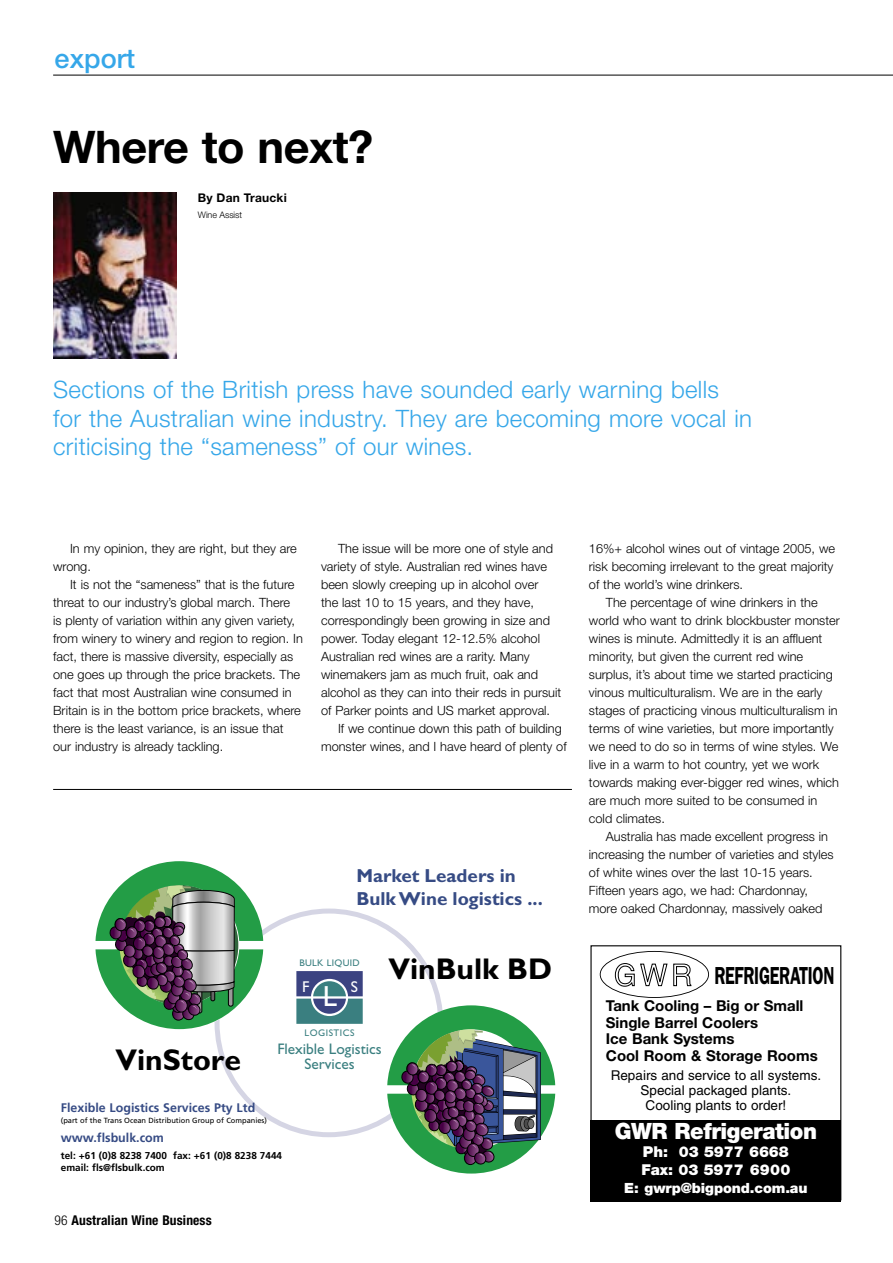
<style>
.page{position:relative;width:893px;height:1263px;background:#fff}
.page>*{position:absolute;margin:0;border:0;box-sizing:border-box;transform-origin:0 0}
.AWB_Heading_30pt{font:700 45px "Helvetica Neue";letter-spacing:-.01em;color:#000}
.t1{font:30px "Gill Sans Bold+FOZEPD";color:#000}
.t2{font:29.1px "Gill Sans+FEJDZK";color:#fff}
.t3{font:500 27px "Helvetica Neue LT Std";color:#36a7e9}
.t4{font:600 24.75px "Franklin Gothic";letter-spacing:-.02em;color:#000;scale:.68 1}
.AWB_Intros{font:300 24px/28.8px "Helvetica Neue LT Std";letter-spacing:.015em;color:#36a7e9}
.t5{font:900 22.5px "Helvetica Neue";letter-spacing:-.02em;color:#fff;scale:.96 1}
.t6{font:18.9px/22.5px "Gill Sans Bold+FOZEPD";color:#364b84}
.t7{font:15.6px "Gill Sans+FEJDZK";color:#fff}
.t8{font:15.3px/15.3px "Gill Sans+FEJDZK";color:#3a7f80;text-align:center}
.t9{font:700 15px/16.5px "Helvetica Neue";color:#000}
.t10{font:900 15px/18px "Helvetica Neue";letter-spacing:-.005em;color:#fff}
.t11{font:900 14.1px "Helvetica Neue";letter-spacing:-.005em;color:#fff}
.t12{font:13.5px/15px "Helvetica";color:#000;text-align:center}
.t13{font:700 condensed 13.5px "Helvetica Neue LT Std";letter-spacing:.01em;color:#000}
.AWB_text{font:300 12.75px/18px "Helvetica Neue LT Std";color:#000}
.t14{font:700 12.45px "Frutiger";color:#364b84}
.Author{font:700 12px "Helvetica Neue";letter-spacing:.015em;color:#000}
.t15{font:700 9.9px/12px "Frutiger";color:#000}
.t16{font:9.6px "Gill Sans+FEJDZK";letter-spacing:.04em;color:#3a7f80}
.Author-2{font:300 9px "Helvetica Neue";letter-spacing:-.01em;color:#000}
.t17{font:7.5px "Frutiger Roman+KDNQLH";color:#000}
.s1{font-weight:300}
</style>
<div class="page">
<div style="left:590px;top:1120px;width:251px;height:81px;background:#000"></div>
<div style="left:590px;top:945px;width:251px;height:255px;border:1px solid #000"></div>
<svg style="left:600px;top:951px;width:109px;height:47px"></svg>
<svg style="left:263px;top:908px;width:293px;height:266px"></svg>
<svg style="left:296px;top:971px;width:67px;height:53px"></svg>
<svg style="left:387px;top:1005px;width:168px;height:168px"></svg>
<svg style="left:95px;top:861px;width:168px;height:255px"></svg>
<hr style="left:53px;top:789px;width:519px;height:1px;background:#000">
<img style="left:53px;top:193px;width:123px;height:166px">
<hr style="left:53px;top:75px;width:840px;height:1px;background:#000">
<p class="t3" style="left:55px;top:42px;width:82px">export</p>
<p class="AWB_Heading_30pt" style="left:53px;top:119px;width:322px">Where to next?</p>
<p class="Author" style="left:198px;top:190px;width:91px">By Dan Traucki</p>
<p class="Author-2" style="left:198px;top:210px;width:46px">Wine Assist</p>
<p class="AWB_Intros" style="left:53px;top:374px;width:700px">Sections of the British press have sounded early warning bells for the Australian wine industry. They are becoming more vocal in criticising the “sameness” of our wines.</p>
<p class="AWB_text" style="left:53px;top:539px;width:245px;text-indent:17px">In my opinion, they are right, but they are wrong.</p>
<p class="AWB_text" style="left:53px;top:575px;width:251px;text-indent:17px">It is not the “sameness” that is the future threat to our industry’s global march. There<br>is plenty of variation within any given variety, from winery to winery and region to region. In fact, there is massive diversity, especially as one goes up through the price brackets. The fact that most Australian wine consumed in Britain is in the bottom price brackets, where there is the least variance, is an issue that our industry is already tackling.</p>
<p class="AWB_text" style="left:321px;top:539px;width:242px;text-indent:17px">The issue will be more one of style and variety of style. Australian red wines have been slowly creeping up in alcohol over<br>the last 10 to 15 years, and they have, correspondingly been growing in size and power. Today elegant 12-12.5% alcohol Australian red wines are a rarity. Many winemakers jam as much fruit, oak and alcohol as they can into their reds in pursuit of Parker points and US market approval.</p>
<p class="AWB_text" style="left:321px;top:719px;width:247px;text-indent:17px">If we continue down this path of building monster wines, and I have heard of plenty of</p>
<p class="t6" style="left:356px;top:865px;width:188px">Market Leaders in<br>BulkWine logistics ...</p>
<p class="t16" style="left:299px;top:957px;width:62px">BULK LIQUID</p>
<p class="t7" style="left:302px;top:978px;width:9px">F</p>
<p class="t7" style="left:351px;top:978px;width:9px">S</p>
<p class="t2" style="left:323px;top:980px;width:16px">L</p>
<p class="t16" style="left:305px;top:1027px;width:51px">LOGISTICS</p>
<p class="t1" style="left:388px;top:951px;width:165px">VinBulk BD</p>
<p class="t8" style="left:277px;top:1041px;width:106px">Flexible Logistics<br>Services</p>
<p class="t1" style="left:115px;top:1042px;width:127px">VinStore</p>
<p class="t14" style="left:61px;top:1100px;width:196px">Flexible Logistics Services Pty Ltd</p>
<p class="t17" style="left:61px;top:1116px;width:208px">(part of the Trans Ocean Distribution Group of Companies)</p>
<p class="t14" style="left:61px;top:1131px;width:105px">www.flsbulk.com</p>
<p class="t15" style="left:61px;top:1150px;width:223px">tel: +61 (0)8 8238 7400 fax: +61 (0)8 8238 7444 email: fls@flsbulk.com</p>
<p class="t13" style="left:55px;top:1212px;width:159px"><span class="s1">96</span> Australian Wine Business</p>
<p class="AWB_text" style="left:589px;top:539px;width:248px">16%+ alcohol wines out of vintage 2005, we risk becoming irrelevant to the great majority of the world’s wine drinkers.</p>
<p class="AWB_text" style="left:589px;top:593px;width:252px;text-indent:17px">The percentage of wine drinkers in the world who want to drink blockbuster monster wines is minute. Admittedly it is an affluent minority, but given the current red wine surplus, it’s about time we started practicing vinous multiculturalism. We are in the early stages of practicing vinous multiculturalism in terms of wine varieties, but more importantly we need to do so in terms of wine styles. We live in a warm to hot country, yet we work towards making ever-bigger red wines, which are much more suited to be consumed in cold climates.</p>
<p class="AWB_text" style="left:589px;top:827px;width:246px;text-indent:17px">Australia has made excellent progress in increasing the number of varieties and styles of white wines over the last 10-15 years.<br>Fifteen years ago, we had: Chardonnay, more oaked Chardonnay, massively oaked</p>
<p class="t4" style="left:714px;top:961px;width:178px">REFRIGERATION</p>
<p class="t9" style="left:606px;top:997px;width:213px">Tank Cooling – Big or Small<br>Single Barrel Coolers<br>Ice Bank Systems<br>Cool Room &amp; Storage Rooms</p>
<p class="t12" style="left:611px;top:1068px;width:212px">Repairs and service to all systems.<br>Special packaged plants.<br>Cooling plants to order!</p>
<p class="t5" style="left:615px;top:1117px;width:212px">GWR Refrigeration</p>
<p class="t10" style="left:641px;top:1142px;width:150px">Ph: 03 5977 6668<br>Fax: 03 5977 6900</p>
<p class="t11" style="left:624px;top:1179px;width:185px">E: gwrp@bigpond.com.au</p>
</div>
